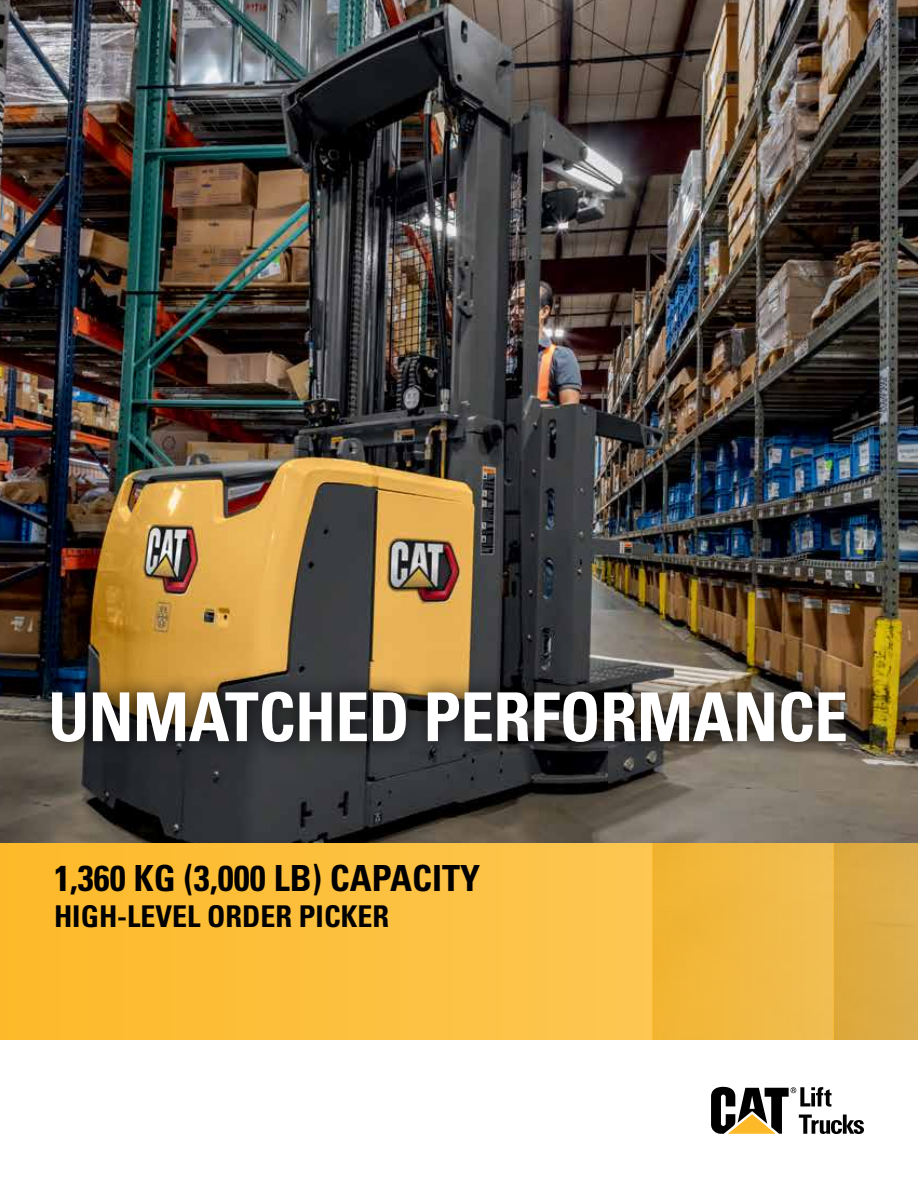
<style>
.page{position:relative;width:918px;height:1188px;background:#fff}
.page>*{position:absolute;margin:0;border:0;box-sizing:border-box;transform-origin:0 0}
.t1{font:700 condensed 67.5px "Univers LT Std";letter-spacing:-.01em;color:#fff}
.t2{font:700 condensed 36px "Univers LT Std";color:#000}
.t3{font:700 condensed 30px "Univers LT Std";color:#000}
</style>
<div class="page">
<img style="left:0;top:0;width:918px;height:843px">
<svg style="left:711px;top:1087px;width:153px;height:47px"></svg>
<div style="left:0;top:843px;width:652px;height:197px;background:linear-gradient(to right,#fdb929,#fdc751)"></div>
<div style="left:652px;top:843px;width:182px;height:197px;background:linear-gradient(to right,#f1b330,#f1be54)"></div>
<div style="left:834px;top:843px;width:84px;height:197px;background:#ddab44"></div>
<div style="left:33px;top:673px;width:831px;height:88px;background:#000;opacity:.9"></div>
<h1 class="t1" style="left:48px;top:676px;width:802px">UNMATCHED PERFORMANCE</h1>
<p class="t2" style="left:54px;top:856px;width:428px">1,360 KG (3,000 LB) CAPACITY</p>
<p class="t3" style="left:54px;top:898px;width:337px">HIGH-LEVEL ORDER PICKER</p>
</div>
